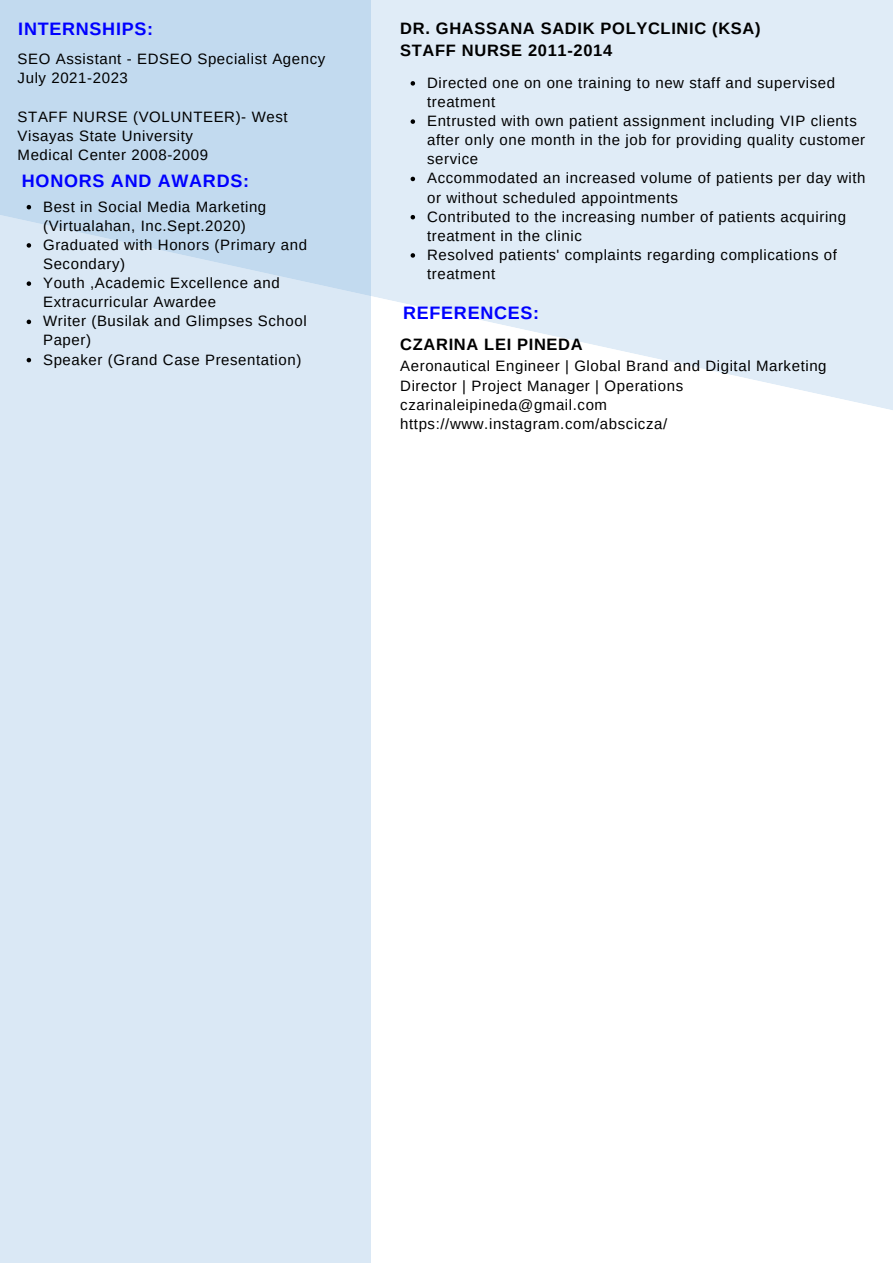
<style>
.page{position:relative;width:893px;height:1264px;background:#fff}
.page>*{position:absolute;margin:0;border:0;box-sizing:border-box;transform-origin:0 0}
.t1{font:700 18px "Arimo";letter-spacing:.04em;color:#00f}
.t2{font:700 16.5px "Arimo";letter-spacing:.04em;color:#000}
.t3{font:15px/19px "Arimo";letter-spacing:.04em;color:#000}
</style>
<div class="page">
<div style="left:0;top:0;width:371px;height:1262px;background:#dae8f5"></div>
<svg style="left:0;top:0;width:892px;height:410px;fill:#e0ecf7"></svg>
<svg style="left:27px;top:205px;width:4px;height:4px"></svg>
<svg style="left:27px;top:243px;width:4px;height:5px"></svg>
<svg style="left:27px;top:281px;width:4px;height:5px"></svg>
<svg style="left:27px;top:319px;width:4px;height:5px"></svg>
<svg style="left:27px;top:358px;width:4px;height:4px"></svg>
<svg style="left:410px;top:81px;width:5px;height:5px"></svg>
<svg style="left:410px;top:119px;width:5px;height:5px"></svg>
<svg style="left:410px;top:177px;width:5px;height:4px"></svg>
<svg style="left:410px;top:215px;width:5px;height:4px"></svg>
<svg style="left:410px;top:253px;width:5px;height:5px"></svg>
<p class="t1" style="left:18px;top:19px;width:136px">INTERNSHIPS:</p>
<p class="t3" style="left:18px;top:50px;width:309px">SEO Assistant - EDSEO Specialist Agency</p>
<p class="t3" style="left:18px;top:69px;width:112px">July 2021-2023</p>
<p class="t3" style="left:18px;top:107px;width:271px">STAFF NURSE (VOLUNTEER)- West<br>Visayas State University</p>
<p class="t3" style="left:18px;top:145px;width:192px">Medical Center 2008-2009</p>
<p class="t1" style="left:22px;top:171px;width:229px">HONORS AND AWARDS:</p>
<p class="t3" style="left:43px;top:197px;width:225px">Best in Social Media Marketing (Virtualahan, Inc.Sept.2020)</p>
<p class="t3" style="left:43px;top:235px;width:265px">Graduated with Honors (Primary and<br>Secondary)</p>
<p class="t3" style="left:43px;top:273px;width:238px">Youth ,Academic Excellence and<br>Extracurricular Awardee</p>
<p class="t3" style="left:43px;top:311px;width:265px">Writer (Busilak and Glimpses School<br>Paper)</p>
<p class="t3" style="left:43px;top:350px;width:260px">Speaker (Grand Case Presentation)</p>
<p class="t2" style="left:400px;top:19px;width:362px">DR. GHASSANA SADIK POLYCLINIC (KSA)</p>
<p class="t2" style="left:400px;top:41px;width:213px">STAFF NURSE 2011-2014</p>
<p class="t3" style="left:427px;top:73px;width:409px">Directed one on one training to new staff and supervised treatment</p>
<p class="t3" style="left:427px;top:111px;width:439px">Entrusted with own patient assignment including VIP clients after only one month in the job for providing quality customer service</p>
<p class="t3" style="left:427px;top:169px;width:440px">Accommodated an increased volume of patients per day with or without scheduled appointments</p>
<p class="t3" style="left:427px;top:207px;width:420px">Contributed to the increasing number of patients acquiring treatment in the clinic</p>
<p class="t3" style="left:427px;top:245px;width:411px">Resolved patients' complaints regarding complications of treatment</p>
<p class="t1" style="left:403px;top:303px;width:138px">REFERENCES:</p>
<p class="t2" style="left:400px;top:335px;width:184px">CZARINA LEI PINEDA</p>
<p class="t3" style="left:400px;top:357px;width:428px">Aeronautical Engineer | Global Brand and Digital Marketing<br>Director | Project Manager | Operations</p>
<p class="t3" style="left:400px;top:395px;width:208px">czarinaleipineda@gmail.com</p>
<p class="t3" style="left:400px;top:414px;width:268px">https://www.instagram.com/abscicza/</p>
</div>
